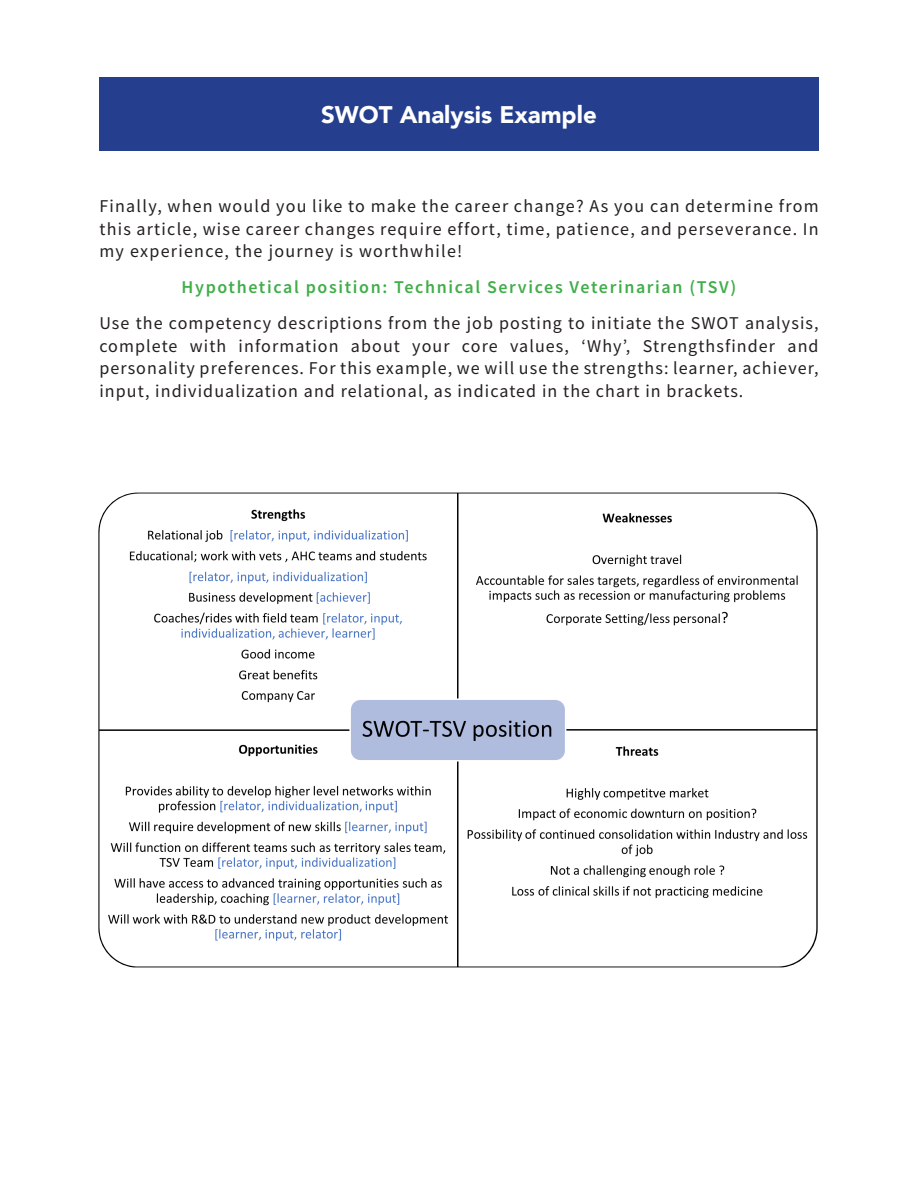
<style>
.page{position:relative;width:918px;height:1188px;background:#fff}
.page>*{position:absolute;margin:0;border:0;box-sizing:border-box;transform-origin:0 0}
.t1{font:900 24px "Avenir";color:#fff}
.t2{font:18px/22.5px "Source Sans Pro";letter-spacing:.06em;color:#231f20;text-align:justify}
.t3{font:600 18px "Source Sans Pro";letter-spacing:.09em;color:#40ae49}
</style>
<div class="page">
<img style="left:98px;top:493px;width:720px;height:474px">
<div style="left:99px;top:77px;width:720px;height:73px;background:#253f8e"></div>
<p class="t1" style="left:321px;top:94px;width:277px">SWOT Analysis Example</p>
<p class="t2" style="left:99px;top:195px;width:721px">Finally, when would you like to make the career change? As you can determine from this article, wise career changes require effort, time, patience, and perseverance. In my experience, the journey is worthwhile!</p>
<p class="t3" style="left:182px;top:275px;width:556px">Hypothetical position: Technical Services Veterinarian (TSV)</p>
<p class="t2" style="left:99px;top:312px;width:721px">Use the competency descriptions from the job posting to initiate the SWOT analysis, complete with information about your core values, ‘Why’, Strengthsfinder and personality preferences. For this example, we will use the strengths: learner, achiever, input, individualization and relational, as indicated in the chart in brackets.</p>
</div>
